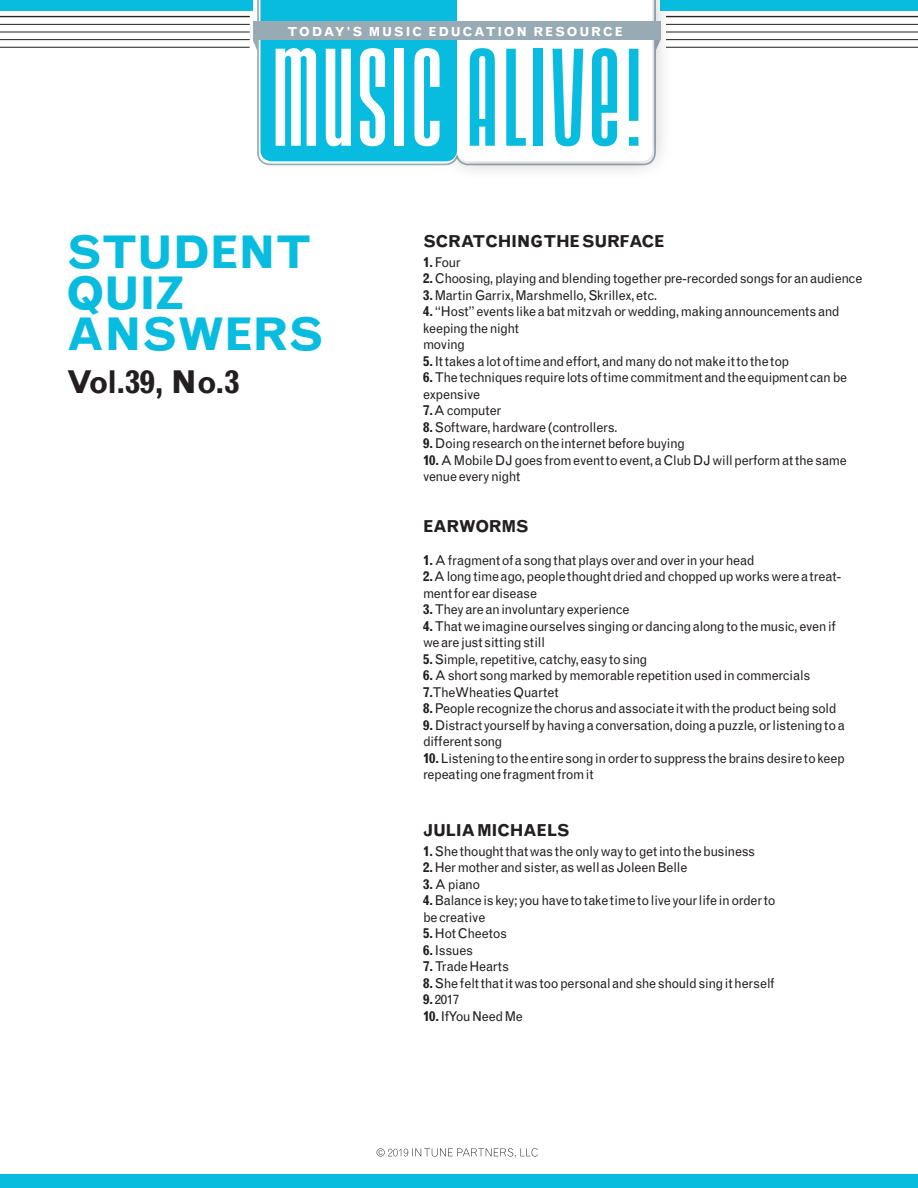
<style>
.page{position:relative;width:918px;height:1188px;background:#fff}
.page>*{position:absolute;margin:0;border:0;box-sizing:border-box;transform-origin:0 0}
.t1{font:700 45.15px/41.1px "Grotesque MT Std";letter-spacing:-.02em;color:#07bcde}
.t2{font:700 31.5px "Grotesque MT Std";letter-spacing:-.035em;color:#231f20}
.Body_9_11{font:700 16.5px "Grotesque MT Std";letter-spacing:-.025em;color:#231f20}
.Body_9_11-2{font:13.5px/16.5px "Grotesque MT Std";letter-spacing:-.025em;color:#231f20}
.Body_9_11-3{font:13.5px "Grotesque MT Std";letter-spacing:-.045em;color:#231f20}
.MA_Cover_Subhead{font:700 12.45px "Grotesque MT Std";letter-spacing:.145em;color:#fff}
.s1{font-weight:700}
</style>
<div class="page">
<hr style="left:0;top:16px;width:250px;height:1px;background:#231f20">
<hr style="left:666px;top:16px;width:252px;height:1px;background:#231f20">
<hr style="left:0;top:24px;width:250px;height:1px;background:#231f20">
<hr style="left:666px;top:24px;width:252px;height:1px;background:#231f20">
<hr style="left:0;top:32px;width:250px;height:1px;background:#231f20">
<hr style="left:666px;top:32px;width:252px;height:1px;background:#231f20">
<hr style="left:0;top:39px;width:250px;height:1px;background:#231f20">
<hr style="left:666px;top:39px;width:252px;height:1px;background:#231f20">
<hr style="left:0;top:47px;width:250px;height:1px;background:#231f20">
<hr style="left:666px;top:47px;width:252px;height:1px;background:#231f20">
<div style="left:0;top:0;width:253px;height:10px;background:#07bcde"></div>
<div style="left:437px;top:0;width:236px;height:182px;background:#231f20;opacity:.3"></div>
<svg style="left:377px;top:1148px;width:161px;height:10px"></svg>
<div style="left:0;top:1174px;width:918px;height:14px;background:#07bcde"></div>
<div style="left:661px;top:0;width:257px;height:10px;background:#07bcde"></div>
<svg style="left:253px;top:0;width:408px;height:161px"></svg>
<div style="left:253px;top:21px;width:408px;height:19px;background:#98aab4"></div>
<p class="MA_Cover_Subhead" style="left:288px;top:24px;width:337px">TODAY’S MUSIC EDUCATION RESOURCE</p>
<p class="t1" style="left:66px;top:232px;width:259px">STUDENT<br>QUIZ<br>ANSWERS</p>
<p class="t2" style="left:66px;top:364px;width:175px">Vol.39, No.3</p>
<p class="Body_9_11" style="left:423px;top:232px;width:243px">SCRATCHING THE SURFACE</p>
<p class="Body_9_11-2" style="left:423px;top:254px;width:39px"><span class="s1">1.</span> Four</p>
<p class="Body_9_11-2" style="left:423px;top:271px;width:441px"><span class="s1">2.</span> Choosing, playing and blending together pre-recorded songs for an audience</p>
<p class="Body_9_11-2" style="left:423px;top:287px;width:236px"><span class="s1">3.</span> Martin Garrix, Marshmello, Skrillex, etc.</p>
<p class="Body_9_11-2" style="left:423px;top:304px;width:418px"><span class="s1">4.</span> “Host” events like a bat mitzvah or wedding, making announcements and keeping the night</p>
<p class="Body_9_11-2" style="left:423px;top:337px;width:44px">moving</p>
<p class="Body_9_11-2" style="left:423px;top:353px;width:368px"><span class="s1">5.</span> It takes a lot of time and effort, and many do not make it to the top</p>
<p class="Body_9_11-2" style="left:423px;top:370px;width:426px"><span class="s1">6.</span> The techniques require lots of time commitment and the equipment can be expensive</p>
<p class="Body_9_11-3" style="left:423px;top:403px;width:80px"><span class="s1">7.</span> A computer</p>
<p class="Body_9_11-2" style="left:423px;top:419px;width:196px"><span class="s1">8.</span> Software, hardware (controllers.</p>
<p class="Body_9_11-2" style="left:423px;top:436px;width:263px"><span class="s1">9.</span> Doing research on the internet before buying</p>
<p class="Body_9_11-2" style="left:423px;top:452px;width:425px"><span class="s1">10.</span> A Mobile DJ goes from event to event, a Club DJ will perform at the same venue every night</p>
<p class="Body_9_11" style="left:423px;top:516px;width:107px">EARWORMS</p>
<p class="Body_9_11-2" style="left:423px;top:552px;width:333px"><span class="s1">1.</span> A fragment of a song that plays over and over in your head</p>
<p class="Body_9_11-2" style="left:423px;top:568px;width:420px"><span class="s1">2.</span> A long time ago, people thought dried and chopped up works were a treat&shy;ment for ear disease</p>
<p class="Body_9_11-2" style="left:423px;top:601px;width:208px"><span class="s1">3.</span> They are an involuntary experience</p>
<p class="Body_9_11-2" style="left:423px;top:618px;width:414px"><span class="s1">4.</span> That we imagine ourselves singing or dancing along to the music, even if we are just sitting still</p>
<p class="Body_9_11-2" style="left:423px;top:651px;width:226px"><span class="s1">5.</span> Simple, repetitive, catchy, easy to sing</p>
<p class="Body_9_11-2" style="left:423px;top:667px;width:389px"><span class="s1">6.</span> A short song marked by memorable repetition used in commercials</p>
<p class="Body_9_11-2" style="left:423px;top:684px;width:137px"><span class="s1">7.</span> The Wheaties Quartet</p>
<p class="Body_9_11-2" style="left:423px;top:700px;width:415px"><span class="s1">8.</span> People recognize the chorus and associate it with the product being sold</p>
<p class="Body_9_11-2" style="left:423px;top:717px;width:423px"><span class="s1">9.</span> Distract yourself by having a conversation, doing a puzzle, or listening to a different song</p>
<p class="Body_9_11-2" style="left:423px;top:750px;width:424px"><span class="s1">10.</span> Listening to the entire song in order to suppress the brains desire to keep repeating one fragment from it</p>
<p class="Body_9_11" style="left:423px;top:821px;width:148px">JULIA MICHAELS</p>
<p class="Body_9_11-2" style="left:423px;top:843px;width:334px"><span class="s1">1.</span> She thought that was the only way to get into the business</p>
<p class="Body_9_11-2" style="left:423px;top:859px;width:266px"><span class="s1">2.</span> Her mother and sister, as well as Joleen Belle</p>
<p class="Body_9_11-2" style="left:423px;top:876px;width:59px"><span class="s1">3.</span> A piano</p>
<p class="Body_9_11-2" style="left:423px;top:892px;width:354px"><span class="s1">4.</span> Balance is key; you have to take time to live your life in order to be creative</p>
<p class="Body_9_11-2" style="left:423px;top:925px;width:86px"><span class="s1">5.</span> Hot Cheetos</p>
<p class="Body_9_11-2" style="left:423px;top:942px;width:52px"><span class="s1">6.</span> Issues</p>
<p class="Body_9_11-2" style="left:423px;top:958px;width:88px"><span class="s1">7.</span> Trade Hearts</p>
<p class="Body_9_11-2" style="left:423px;top:975px;width:353px"><span class="s1">8.</span> She felt that it was too personal and she should sing it herself</p>
<p class="Body_9_11-2" style="left:423px;top:991px;width:38px"><span class="s1">9.</span> 2017</p>
<p class="Body_9_11-2" style="left:423px;top:1008px;width:101px"><span class="s1">10.</span> If You Need Me</p>
</div>
